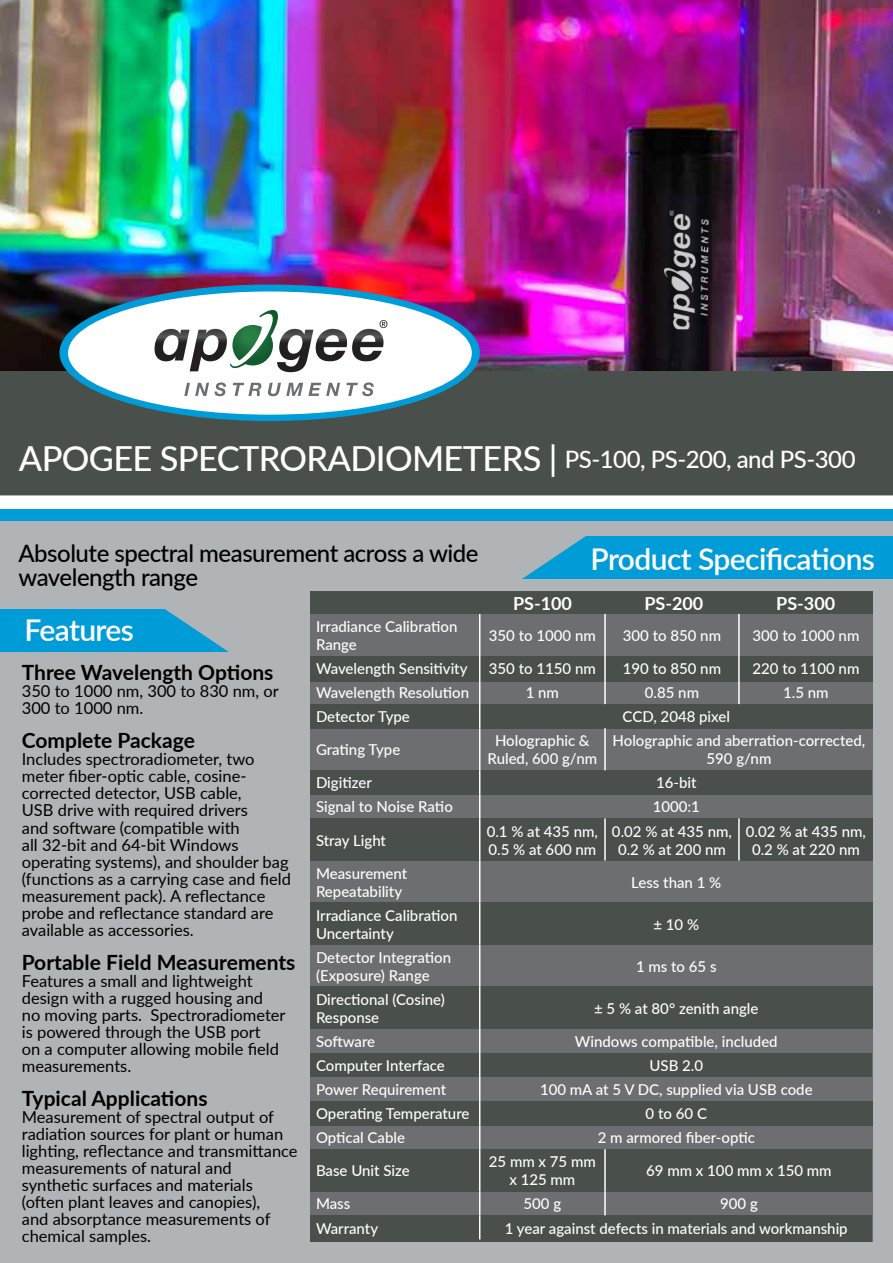
<style>
.page{position:relative;width:893px;height:1263px;background:#fff}
.page>*{position:absolute;margin:0;border:0;box-sizing:border-box;transform-origin:0 0}
.t1{font:500 34.5px "Lato";letter-spacing:-.02em;color:#fff}
.t2{font:600 30px "Lato";letter-spacing:-.02em;color:#fff}
.t3{font:500 24px/24px "Lato";letter-spacing:-.02em;color:#000}
.t4{font:700 21px "Lato";color:#000}
.t5{font:700 18px "Lato";color:#fff}
.t6{font:16.5px/17px "Lato";color:#000}
.t7{font:500 15px/18px "Lato";color:#fff}
.s1{font-size:24px}
</style>
<div class="page">
<div style="left:0;top:368px;width:893px;height:895px;background:#b1b4b6"></div>
<div style="left:514px;top:536px;width:379px;height:43px;background:#009cd8"></div>
<svg style="left:514px;top:536px;width:72px;height:43px"></svg>
<div style="left:0;top:609px;width:246px;height:42px;background:#009cd8"></div>
<svg style="left:153px;top:609px;width:93px;height:43px"></svg>
<img style="left:0;top:0;width:893px;height:372px">
<img style="left:663px;top:210px;width:46px;height:120px">
<div style="left:0;top:372px;width:893px;height:123px;background:#494f4b"></div>
<div style="left:0;top:508px;width:893px;height:13px;background:#009cd8"></div>
<div style="left:0;top:496px;width:893px;height:13px;background:#fff"></div>
<div style="left:59px;top:284px;width:421px;height:137px;background:#009cd8;border-radius:50%"></div>
<div style="left:68px;top:291px;width:404px;height:124px;background:#fff;border-radius:50%"></div>
<svg style="left:184px;top:382px;width:42px;height:14px"></svg>
<svg style="left:233px;top:383px;width:28px;height:13px"></svg>
<svg style="left:268px;top:383px;width:72px;height:13px"></svg>
<svg style="left:346px;top:382px;width:28px;height:14px"></svg>
<svg style="left:230px;top:310px;width:157px;height:62px"></svg>
<div style="left:310px;top:591px;width:562px;height:651px;background:#6d6e71"></div>
<div style="left:310px;top:1215px;width:562px;height:27px;background:#494f4b"></div>
<div style="left:310px;top:1149px;width:562px;height:42px;background:#494f4b"></div>
<div style="left:310px;top:1101px;width:562px;height:24px;background:#494f4b"></div>
<div style="left:310px;top:1053px;width:562px;height:24px;background:#494f4b"></div>
<div style="left:310px;top:986px;width:562px;height:43px;background:#494f4b"></div>
<div style="left:310px;top:902px;width:562px;height:43px;background:#494f4b"></div>
<div style="left:310px;top:818px;width:562px;height:42px;background:#494f4b"></div>
<div style="left:310px;top:770px;width:562px;height:25px;background:#494f4b"></div>
<div style="left:310px;top:704px;width:562px;height:24px;background:#494f4b"></div>
<div style="left:310px;top:656px;width:562px;height:26px;background:#494f4b"></div>
<div style="left:310px;top:591px;width:562px;height:23px;background:#494f4b"></div>
<hr style="left:479px;top:614px;width:1px;height:42px;background:#fff">
<hr style="left:604px;top:614px;width:2px;height:42px;background:#fff">
<hr style="left:738px;top:614px;width:2px;height:42px;background:#fff">
<hr style="left:604px;top:656px;width:2px;height:24px;background:#fff">
<hr style="left:738px;top:656px;width:2px;height:24px;background:#fff">
<hr style="left:604px;top:680px;width:2px;height:24px;background:#fff">
<hr style="left:738px;top:680px;width:2px;height:24px;background:#fff">
<svg style="left:479px;top:656px;width:1px;height:72px"></svg>
<hr style="left:479px;top:728px;width:1px;height:42px;background:#fff">
<hr style="left:604px;top:728px;width:2px;height:42px;background:#fff">
<svg style="left:479px;top:770px;width:1px;height:48px"></svg>
<hr style="left:479px;top:818px;width:1px;height:42px;background:#fff">
<hr style="left:604px;top:818px;width:2px;height:42px;background:#fff">
<hr style="left:738px;top:818px;width:2px;height:42px;background:#fff">
<hr style="left:479px;top:860px;width:1px;height:43px;background:#fff">
<hr style="left:479px;top:903px;width:1px;height:42px;background:#fff">
<hr style="left:479px;top:945px;width:1px;height:42px;background:#fff">
<hr style="left:479px;top:987px;width:1px;height:42px;background:#fff">
<svg style="left:479px;top:1029px;width:1px;height:120px"></svg>
<hr style="left:479px;top:1149px;width:1px;height:42px;background:#fff">
<hr style="left:604px;top:1149px;width:2px;height:42px;background:#fff">
<hr style="left:604px;top:1191px;width:2px;height:24px;background:#fff">
<svg style="left:479px;top:1191px;width:1px;height:48px"></svg>
<h1 class="t1" style="left:19px;top:433px;width:838px">APOGEE SPECTRORADIOMETERS | <span class="s1">PS-100, PS-200, and PS-300</span></h1>
<h3 class="t3" style="left:18px;top:540px;width:462px">Absolute spectral measurement across a wide wavelength range</h3>
<h2 class="t2" style="left:591px;top:538px;width:286px">Product Specifications</h2>
<p class="t5" style="left:513px;top:590px;width:61px">PS-100</p>
<p class="t5" style="left:644px;top:590px;width:61px">PS-200</p>
<p class="t5" style="left:776px;top:590px;width:61px">PS-300</p>
<h2 class="t2" style="left:24px;top:608px;width:111px">Features</h2>
<h3 class="t4" style="left:22px;top:657px;width:253px">Three Wavelength Options</h3>
<p class="t6" style="left:22px;top:682px;width:259px">350 to 1000 nm, 300 to 830 nm, or<br>300 to 1000 nm.</p>
<h3 class="t4" style="left:22px;top:725px;width:175px">Complete Package</h3>
<p class="t6" style="left:22px;top:750px;width:271px">Includes spectroradiometer, two meter fiber-optic cable, cosine&shy;corrected detector, USB cable,<br>USB drive with required drivers<br>and software (compatible with<br>all 32-bit and 64-bit Windows operating systems), and shoulder bag (functions as a carrying case and field measurement pack). A reflectance probe and reflectance standard are available as accessories.</p>
<h3 class="t4" style="left:22px;top:946px;width:275px">Portable Field Measurements</h3>
<p class="t6" style="left:22px;top:971px;width:265px">Features a small and lightweight design with a rugged housing and no moving parts. Spectroradiometer is powered through the USB port<br>on a computer allowing mobile field measurements.</p>
<h3 class="t4" style="left:22px;top:1082px;width:187px">Typical Applications</h3>
<p class="t6" style="left:22px;top:1107px;width:277px">Measurement of spectral output of radiation sources for plant or human lighting, reflectance and transmittance measurements of natural and synthetic surfaces and materials (often plant leaves and canopies),<br>and absorptance measurements of chemical samples.</p>
<p class="t7" style="left:316px;top:617px;width:143px">Irradiance Calibration<br>Range</p>
<p class="t7" style="left:489px;top:626px;width:108px">350 to 1000 nm</p>
<p class="t7" style="left:623px;top:626px;width:100px">300 to 850 nm</p>
<p class="t7" style="left:752px;top:626px;width:108px">300 to 1000 nm</p>
<p class="t7" style="left:316px;top:659px;width:153px">Wavelength Sensitivity</p>
<p class="t7" style="left:489px;top:659px;width:108px">350 to 1150 nm</p>
<p class="t7" style="left:623px;top:659px;width:100px">190 to 850 nm</p>
<p class="t7" style="left:752px;top:659px;width:108px">220 to 1100 nm</p>
<p class="t7" style="left:316px;top:683px;width:155px">Wavelength Resolution</p>
<p class="t7" style="left:526px;top:683px;width:35px">1 nm</p>
<p class="t7" style="left:645px;top:683px;width:56px">0.85 nm</p>
<p class="t7" style="left:783px;top:683px;width:47px">1.5 nm</p>
<p class="t7" style="left:316px;top:707px;width:95px">Detector Type</p>
<p class="t7" style="left:623px;top:707px;width:109px">CCD, 2048 pixel</p>
<p class="t7" style="left:316px;top:740px;width:86px">Grating Type</p>
<p class="t7" style="left:488px;top:731px;width:111px;text-align:center">Holographic &amp;<br>Ruled, 600 g/nm</p>
<p class="t7" style="left:613px;top:731px;width:254px;text-align:center">Holographic and aberration-corrected,<br>590 g/nm</p>
<p class="t7" style="left:316px;top:773px;width:57px">Digitizer</p>
<p class="t7" style="left:656px;top:773px;width:42px">16-bit</p>
<p class="t7" style="left:316px;top:797px;width:138px">Signal to Noise Ratio</p>
<p class="t7" style="left:653px;top:797px;width:49px">1000:1</p>
<p class="t7" style="left:316px;top:830px;width:72px">Stray Light</p>
<p class="t7" style="left:487px;top:821px;width:113px">0.1 % at 435 nm,<br>0.5 % at 600 nm</p>
<p class="t7" style="left:612px;top:821px;width:121px;text-align:center">0.02 % at 435 nm,<br>0.2 % at 200 nm</p>
<p class="t7" style="left:746px;top:821px;width:121px;text-align:center">0.02 % at 435 nm,<br>0.2 % at 220 nm</p>
<p class="t7" style="left:316px;top:863px;width:93px">Measurement<br>Repeatability</p>
<p class="t7" style="left:631px;top:872px;width:91px">Less than 1 %</p>
<p class="t7" style="left:316px;top:905px;width:143px">Irradiance Calibration<br>Uncertainty</p>
<p class="t7" style="left:653px;top:914px;width:47px">± 10 %</p>
<p class="t7" style="left:316px;top:948px;width:137px">Detector Integration (Exposure) Range</p>
<p class="t7" style="left:636px;top:957px;width:82px">1 ms to 65 s</p>
<p class="t7" style="left:316px;top:990px;width:130px">Directional (Cosine)<br>Response</p>
<p class="t7" style="left:594px;top:999px;width:166px">± 5 % at 80° zenith angle</p>
<p class="t7" style="left:316px;top:1032px;width:61px">Software</p>
<p class="t7" style="left:575px;top:1032px;width:204px">Windows compatible, included</p>
<p class="t7" style="left:316px;top:1056px;width:130px">Computer Interface</p>
<p class="t7" style="left:649px;top:1056px;width:55px">USB 2.0</p>
<p class="t7" style="left:316px;top:1080px;width:132px">Power Requirement</p>
<p class="t7" style="left:540px;top:1080px;width:274px">100 mA at 5 V DC, supplied via USB code</p>
<p class="t7" style="left:316px;top:1104px;width:155px">Operating Temperature</p>
<p class="t7" style="left:646px;top:1104px;width:63px">0 to 60 C</p>
<p class="t7" style="left:316px;top:1128px;width:91px">Optical Cable</p>
<p class="t7" style="left:598px;top:1128px;width:159px">2 m armored fiber-optic</p>
<p class="t7" style="left:316px;top:1161px;width:95px">Base Unit Size</p>
<p class="t7" style="left:489px;top:1152px;width:109px;text-align:center">25 mm x 75 mm x 125 mm</p>
<p class="t7" style="left:646px;top:1161px;width:187px">69 mm x 100 mm x 150 mm</p>
<p class="t7" style="left:316px;top:1194px;width:36px">Mass</p>
<p class="t7" style="left:523px;top:1194px;width:39px">500 g</p>
<p class="t7" style="left:720px;top:1194px;width:39px">900 g</p>
<p class="t7" style="left:316px;top:1218px;width:64px">Warranty</p>
<p class="t7" style="left:505px;top:1218px;width:344px">1 year against defects in materials and workmanship</p>
</div>
